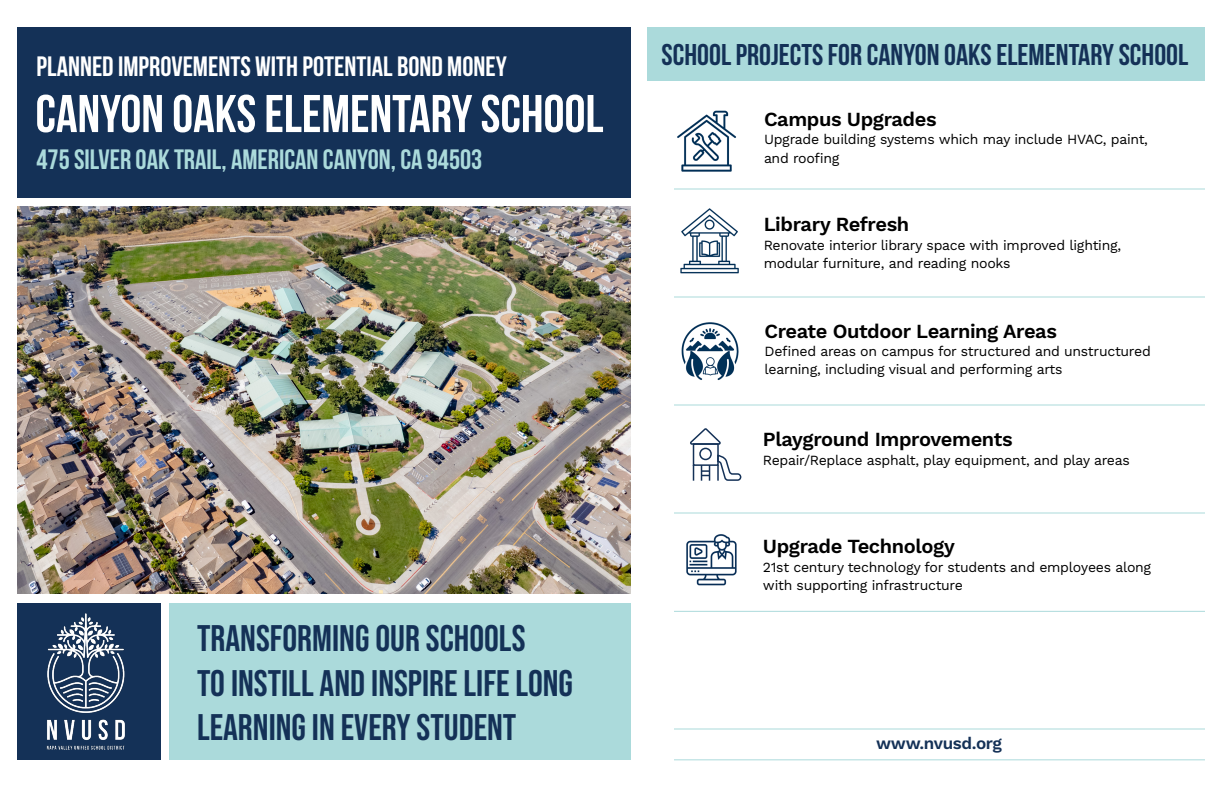
<style>
.page{position:relative;width:1224px;height:792px;background:#fff}
.page>*{position:absolute;margin:0;border:0;box-sizing:border-box;transform-origin:0 0}
.t1{font:700 53px "Bebas Neue";color:#fff}
.t2{font:37px/44.4px "Bebas Neue";color:#143157}
.t3{font:700 30px "Bebas Neue";color:#143157}
.t4{font:700 28px "Bebas Neue";color:#fff}
.t5{font:700 28px "Bebas Neue";color:#abdadb}
.t6{font:600 20px "Work Sans";letter-spacing:-.02em;color:#000}
.t7{font:600 17px "Work Sans";letter-spacing:-.02em;color:#143157}
.t8{font:14px/18.3px "Work Sans";letter-spacing:-.02em;color:#000}
</style>
<div class="page">
<div style="left:170px;top:603px;width:461px;height:157px;background:#abdadb"></div>
<div style="left:17px;top:27px;width:614px;height:171px;background:#143157"></div>
<div style="left:647px;top:27px;width:558px;height:54px;background:#abdadb"></div>
<hr style="left:674px;top:188px;width:531px;height:2px;background:#abdadb">
<hr style="left:674px;top:296px;width:531px;height:2px;background:#abdadb">
<hr style="left:674px;top:404px;width:531px;height:2px;background:#abdadb">
<hr style="left:674px;top:512px;width:531px;height:2px;background:#abdadb">
<hr style="left:674px;top:728px;width:531px;height:2px;background:#abdadb">
<hr style="left:674px;top:759px;width:531px;height:1px;background:#abdadb">
<div style="left:693px;top:443px;width:26px;height:23px;border:2px solid #143157"></div>
<svg style="left:693px;top:465px;width:1px;height:16px"></svg>
<svg style="left:701px;top:465px;width:9px;height:16px"></svg>
<div style="left:699px;top:448px;width:13px;height:12px;border:2px solid #143157;border-radius:50%"></div>
<svg style="left:690px;top:428px;width:31px;height:18px"></svg>
<svg style="left:716px;top:454px;width:26px;height:27px"></svg>
<img style="left:17px;top:207px;width:614px;height:386px">
<img style="left:17px;top:603px;width:144px;height:157px">
<img style="left:686px;top:534px;width:51px;height:52px">
<img style="left:677px;top:110px;width:59px;height:62px">
<img style="left:680px;top:208px;width:59px;height:65px">
<img style="left:681px;top:322px;width:58px;height:58px">
<hr style="left:674px;top:611px;width:531px;height:1px;background:#abdadb">
<h3 class="t4" style="left:37px;top:51px;width:472px">PLANNED IMPROVEMENTS WITH POTENTIAL BOND MONEY</h3>
<h1 class="t1" style="left:36px;top:85px;width:569px">CANYON OAKS ELEMENTARY SCHOOL</h1>
<h3 class="t5" style="left:37px;top:144px;width:447px">475 SILVER OAK TRAIL, AMERICAN CANYON, CA 94503</h3>
<h2 class="t2" style="left:197px;top:616px;width:378px">TRANSFORMING OUR SCHOOLS<br>TO INSTILL AND INSPIRE LIFE LONG<br>LEARNING IN EVERY STUDENT</h2>
<h3 class="t3" style="left:662px;top:38px;width:528px">SCHOOL PROJECTS FOR CANYON OAKS ELEMENTARY SCHOOL</h3>
<h3 class="t6" style="left:764px;top:108px;width:174px">Campus Upgrades</h3>
<p class="t8" style="left:764px;top:131px;width:386px">Upgrade building systems which may include HVAC, paint, and roofing</p>
<h3 class="t6" style="left:764px;top:213px;width:147px">Library Refresh</h3>
<p class="t8" style="left:764px;top:236px;width:359px">Renovate interior library space with improved lighting, modular furniture, and reading nooks</p>
<h3 class="t6" style="left:765px;top:319px;width:294px">Create Outdoor Learning Areas</h3>
<p class="t8" style="left:765px;top:343px;width:388px">Defined areas on campus for structured and unstructured learning, including visual and performing arts</p>
<h3 class="t6" style="left:763px;top:428px;width:251px">Playground Improvements</h3>
<p class="t8" style="left:763px;top:451px;width:368px">Repair/Replace asphalt, play equipment, and play areas</p>
<h3 class="t6" style="left:763px;top:535px;width:194px">Upgrade Technology</h3>
<p class="t8" style="left:763px;top:558px;width:390px">21st century technology for students and employees along with supporting infrastructure</p>
<p class="t7" style="left:876px;top:733px;width:127px">www.nvusd.org</p>
</div>
